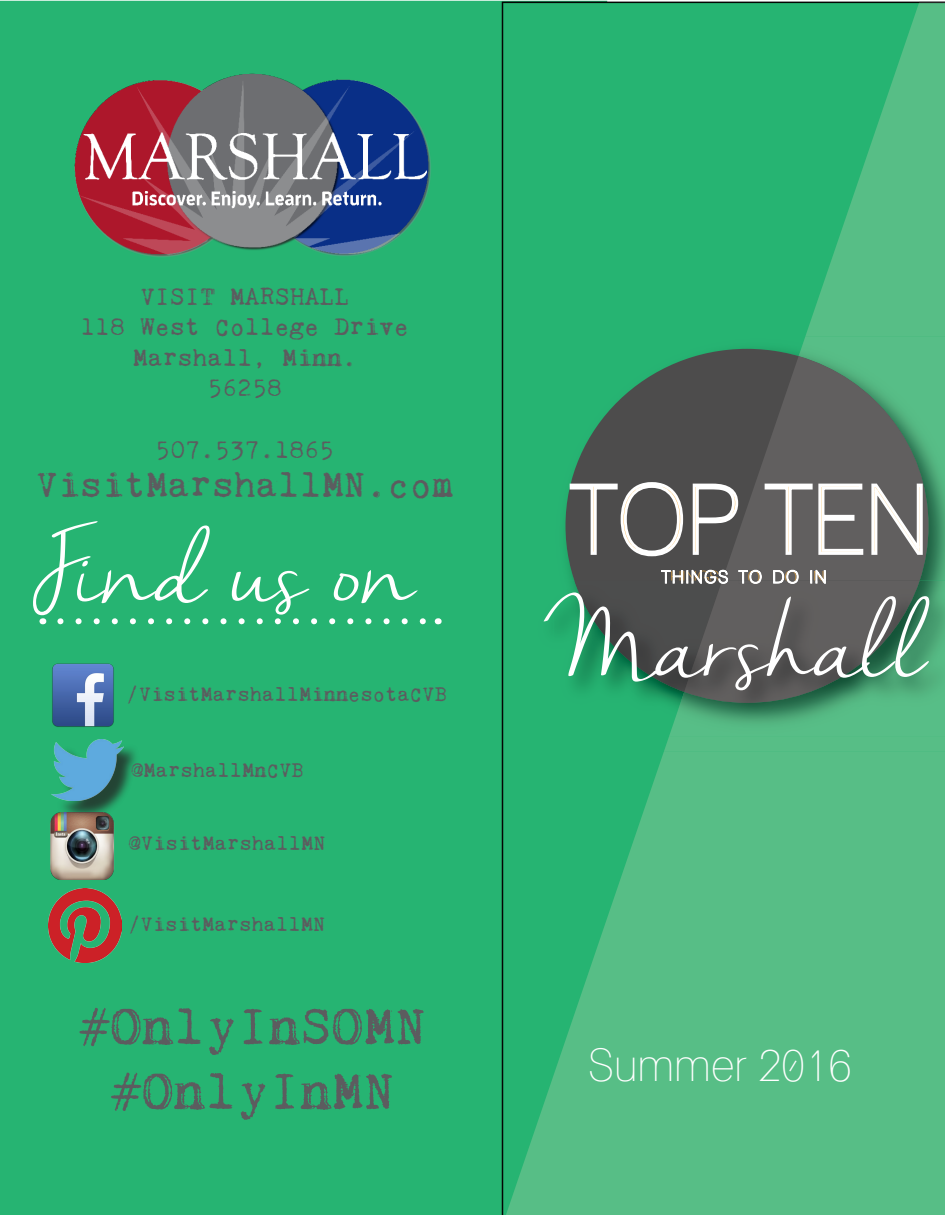
<style>
.page{position:relative;width:945px;height:1215px;background:#fff}
.page>*{position:absolute;margin:0;border:0;box-sizing:border-box;transform-origin:0 0}
.t1{font:94.5px "Nella Sue Demo";color:#fff}
.t2{font:90px "Nella Sue Demo";color:#fff}
.t3{font:54px "Kingthings Trypewriter 2";color:#5c5c5f}
.t4{font:condensed 45px "Lane";color:#fff}
.t5{font:37.5px "Kingthings Trypewriter 2";color:#5c5c5f}
.t6{font:25.5px "Kingthings Trypewriter 2";color:#5c5c5f}
.t7{font:21px "Kingthings Trypewriter 2";color:#5c5c5f}
.t8{font:condensed 16.8px "Lane";color:#fbb03b}
</style>
<div class="page">
<div style="left:0;top:1px;width:482px;height:1214px;background:#26b472"></div>
<img style="left:59px;top:74px;width:380px;height:194px">
<img style="left:48px;top:888px;width:74px;height:74px">
<img style="left:44px;top:655px;width:77px;height:80px">
<img style="left:34px;top:813px;width:95px;height:66px">
<div style="left:55px;top:742px;width:85px;height:77px;background:#231f20;opacity:.75"></div>
<img style="left:51px;top:739px;width:72px;height:62px">
<svg style="left:60px;top:618px;width:369px;height:6px"></svg>
<svg style="left:482px;top:0;width:463px;height:1215px;background:#28a96d"></svg>
<svg style="left:505px;top:2px;width:440px;height:1213px;background:#3fb87c"></svg>
<img style="left:799px;top:337px;width:146px;height:243px">
<div style="left:532px;top:580px;width:132px;height:172px;background:#26b472"></div>
<img style="left:554px;top:580px;width:115px;height:156px">
<img style="left:574px;top:584px;width:95px;height:108px">
<div style="left:664px;top:736px;width:281px;height:16px;background:#57be86"></div>
<img style="left:669px;top:580px;width:276px;height:156px">
<img style="left:684px;top:584px;width:236px;height:119px">
<svg style="left:568px;top:356px;width:360px;height:228px;background:#5a6b63"></svg>
<img style="left:810px;top:580px;width:16px;height:4px">
<p class="t6" style="left:140px;top:282px;width:211px">VISIT MARSHALL</p>
<p class="t6" style="left:80px;top:313px;width:330px">118 West College Drive</p>
<p class="t6" style="left:133px;top:344px;width:226px">Marshall, Minn.</p>
<p class="t6" style="left:208px;top:374px;width:76px">56258</p>
<p class="t6" style="left:156px;top:435px;width:180px">507.537.1865</p>
<p class="t5" style="left:36px;top:464px;width:420px">VisitMarshallMN.com</p>
<p class="t2" style="left:33px;top:518px;width:383px">Find us on</p>
<p class="t7" style="left:127px;top:683px;width:322px">/VisitMarshallMinnesotaCVB</p>
<p class="t7" style="left:131px;top:759px;width:174px">@MarshallMnCVB</p>
<p class="t7" style="left:129px;top:832px;width:199px">@VisitMarshallMN</p>
<p class="t7" style="left:128px;top:913px;width:199px">/VisitMarshallMN</p>
<p class="t3" style="left:79px;top:997px;width:349px">#OnlyInSOMN</p>
<p class="t3" style="left:111px;top:1062px;width:286px">#OnlyInMN</p>
<p class="t8" style="left:661px;top:567px;width:165px">THINGS TO DO IN</p>
<h1 class="t1" style="left:544px;top:589px;width:381px">Marshall</h1>
<p class="t4" style="left:588px;top:1038px;width:265px">Summer 2016</p>
</div>
